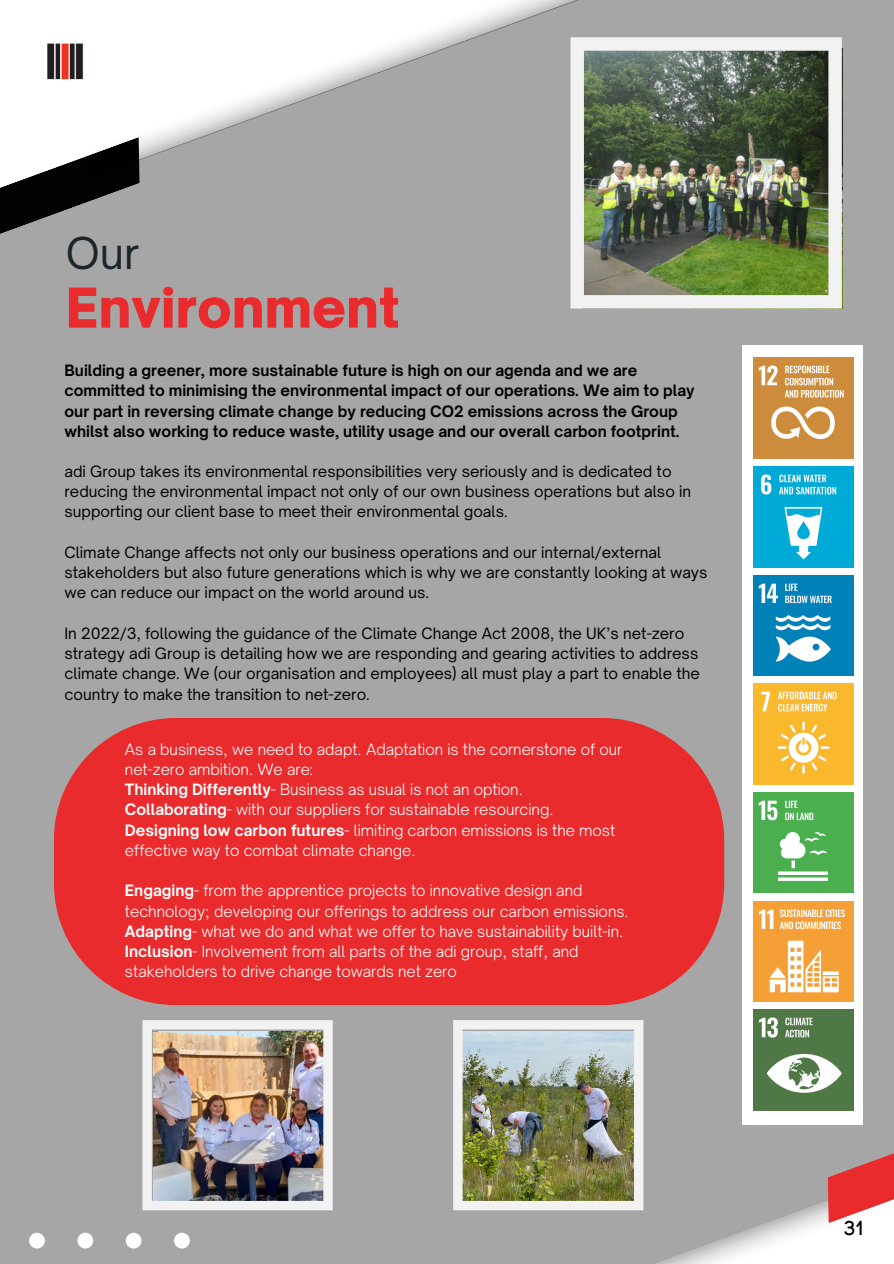
<style>
.page{position:relative;width:894px;height:1264px;background:#fff}
.page>*{position:absolute;margin:0;border:0;box-sizing:border-box;transform-origin:0 0}
.t1{font:900 52.5px "Open Sauce One";color:#e92b2d}
.t2{font:42px "Open Sauce One";color:#1c262a}
.t3{font:20.25px "Code Pro Normal LC";color:#000}
.t4{font:15px/20.2px "Open Sauce One";color:#000}
.t5{font:300 15px/20.2px "Open Sauce One";color:#fff}
.t6{font:700 15px/20.2px "Open Sauce One";color:#000}
.s1{font-weight:700}
</style>
<div class="page">
<div style="left:0;top:0;width:893px;height:1263px;background:#a6a6a6"></div>
<div style="left:0;top:0;width:140px;height:183px;background:#fff"></div>
<svg style="left:643px;top:1081px;width:250px;height:182px"></svg>
<svg style="left:0;top:137px;width:139px;height:97px"></svg>
<img style="left:40px;top:37px;width:39px;height:49px">
<img style="left:79px;top:0;width:500px;height:178px">
<img style="left:154px;top:1182px;width:733px;height:81px">
<svg style="left:827px;top:1124px;width:66px;height:99px"></svg>
<svg style="left:29px;top:1232px;width:161px;height:16px"></svg>
<svg style="left:54px;top:718px;width:670px;height:287px;background:#e43335"></svg>
<img style="left:570px;top:37px;width:271px;height:271px">
<img style="left:142px;top:1020px;width:190px;height:190px">
<img style="left:453px;top:1020px;width:190px;height:190px">
<div style="left:742px;top:346px;width:120px;height:778px;background:#fff"></div>
<img style="left:753px;top:358px;width:100px;height:100px">
<img style="left:753px;top:467px;width:100px;height:100px">
<img style="left:753px;top:575px;width:100px;height:100px">
<img style="left:753px;top:684px;width:100px;height:100px">
<img style="left:753px;top:792px;width:100px;height:101px">
<img style="left:753px;top:901px;width:100px;height:100px">
<img style="left:753px;top:1009px;width:100px;height:101px">
<p class="t2" style="left:66px;top:226px;width:75px">Our</p>
<p class="t1" style="left:66px;top:275px;width:335px">Environment</p>
<p class="t6" style="left:64px;top:360px;width:631px">Building a greener, more sustainable future is high on our agenda and we are committed to minimising the environmental impact of our operations. We aim to play our part in reversing climate change by reducing CO2 emissions across the Group whilst also working to reduce waste, utility usage and our overall carbon footprint.</p>
<h1 class="t4" style="left:64px;top:461px;width:628px">adi Group takes its environmental responsibilities very seriously and is dedicated to reducing the environmental impact not only of our own business operations but also in supporting our client base to meet their environmental goals.</h1>
<p class="t4" style="left:64px;top:542px;width:644px">Climate Change affects not only our business operations and our internal/external stakeholders but also future generations which is why we are constantly looking at ways we can reduce our impact on the world around us.</p>
<p class="t4" style="left:64px;top:623px;width:636px">In 2022/3, following the guidance of the Climate Change Act 2008, the UK’s net-zero strategy adi Group is detailing how we are responding and gearing activities to address climate change. We (our organisation and employees) all must play a part to enable the country to make the transition to net-zero.</p>
<p class="t5" style="left:125px;top:738px;width:498px">As a business, we need to adapt. Adaptation is the cornerstone of our net-zero ambition. We are:</p>
<p class="t5" style="left:125px;top:779px;width:399px"><span class="s1">Thinking Differently</span>- Business as usual is not an option.</p>
<p class="t5" style="left:125px;top:799px;width:430px"><span class="s1">Collaborating</span>- with our suppliers for sustainable resourcing.</p>
<p class="t5" style="left:125px;top:819px;width:491px"><span class="s1">Designing low carbon futures</span>- limiting carbon emissions is the most effective way to combat climate change.</p>
<h3 class="t5" style="left:125px;top:880px;width:505px"><span class="s1">Engaging</span>- from the apprentice projects to innovative design and technology; developing our offerings to address our carbon emissions.</h3>
<p class="t5" style="left:125px;top:921px;width:499px"><span class="s1">Adapting</span>- what we do and what we offer to have sustainability built-in.</p>
<p class="t5" style="left:125px;top:941px;width:455px"><span class="s1">Inclusion</span>- Involvement from all parts of the adi group, staff, and stakeholders to drive change towards net zero</p>
<p class="t3" style="left:843px;top:1215px;width:21px">31</p>
</div>
